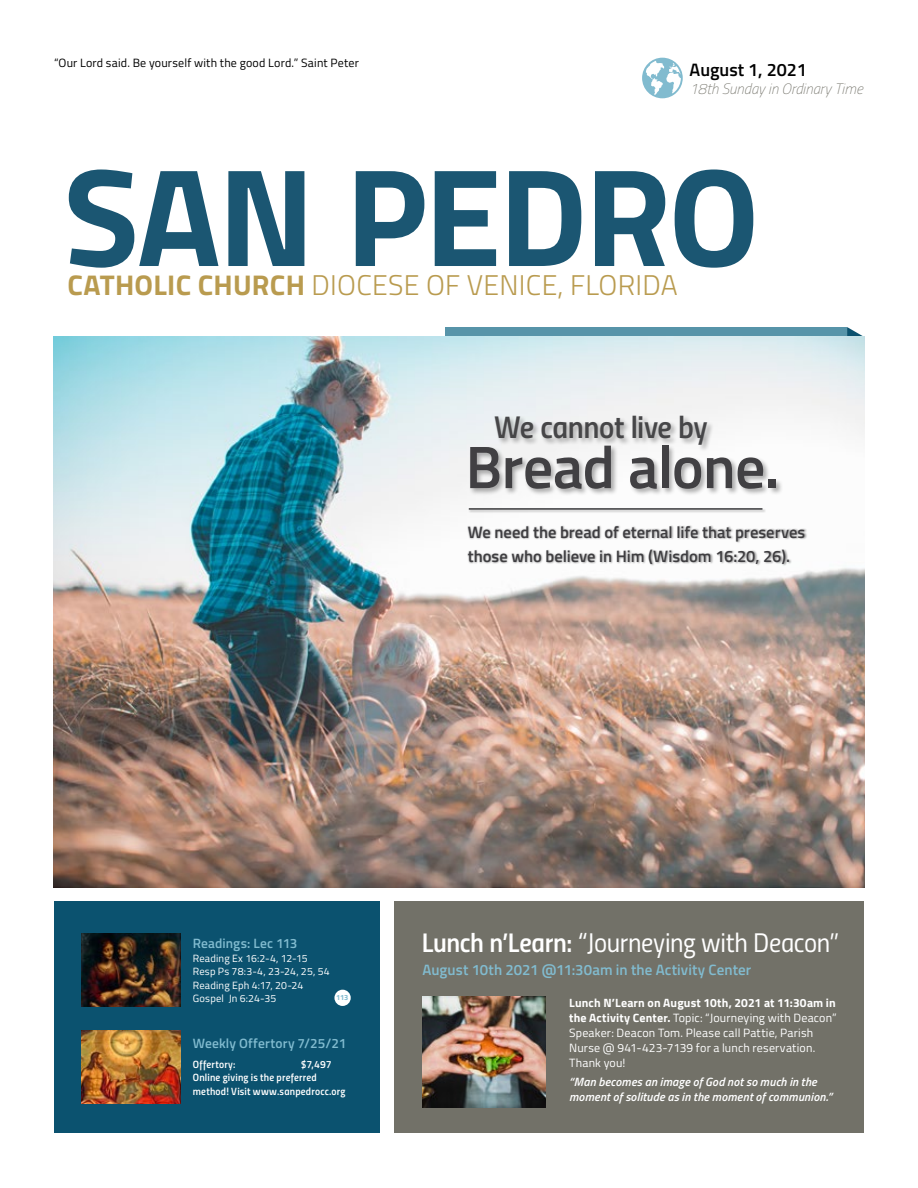
<style>
.page{position:relative;width:918px;height:1188px;background:#fff}
.page>*{position:absolute;margin:0;border:0;box-sizing:border-box;transform-origin:0 0}
.t1{font:700 139.5px "Titillium";letter-spacing:-.02em;color:#1b5672}
.t2{font:600 60px "Titillium";letter-spacing:-.01em;color:#414043}
.t3{font:31.5px "Titillium Semibold Upright";letter-spacing:-.02em;color:#464648}
.t4{font:300 28.5px "Titillium";letter-spacing:.01em;color:#b99b4f}
.t5{font:27px "Titillium Regular Upright";letter-spacing:-.015em;color:#fff}
.t6{font:600 18px "Titillium";color:#000}
.t7{font:600 16.5px/24px "Titillium";color:#3e3d40}
.t8{font:600 15px "Titillium";letter-spacing:.005em;color:#81bbcf}
.t9{font:italic 100 15px "Titillium";color:#727168}
.t10{font:600 13.5px "Titillium";letter-spacing:.01em;color:#81bbcf}
.t11{font:12px/15px "Titillium";letter-spacing:.015em;color:#fff}
.t12{font:italic 600 12px/15px "Titillium";letter-spacing:.015em;color:#fff}
.t13{font:12px "Titillium";letter-spacing:.02em;color:#000}
.t14{font:10.5px/13.5px "Titillium";letter-spacing:.015em;color:#fff}
.t15{font:10.5px/13.5px "Titillium Semibold Upright";letter-spacing:.02em;color:#fff}
.t16{font:700 7.5px "Titillium";color:#81bbcf}
.s1{font-weight:700}
.s2{font-family:"Titillium Semibold Upright"}
.s3{font-family:"Titillium"}
</style>
<div class="page">
<div style="left:54px;top:901px;width:326px;height:231px;background:#0b526f"></div>
<div style="left:394px;top:901px;width:470px;height:231px;background:#727168"></div>
<div style="left:445px;top:327px;width:402px;height:273px;background:#5794a9"></div>
<svg style="left:847px;top:327px;width:17px;height:10px"></svg>
<img style="left:82px;top:1031px;width:98px;height:72px">
<img style="left:422px;top:997px;width:123px;height:110px">
<img style="left:82px;top:934px;width:98px;height:72px">
<img style="left:54px;top:337px;width:810px;height:551px">
<div style="left:469px;top:444px;width:314px;height:52px;background:#000;opacity:.32"></div>
<div style="left:494px;top:415px;width:221px;height:38px;background:#000;opacity:.32"></div>
<div style="left:469px;top:508px;width:297px;height:5px;background:#dcdcdc"></div>
<hr style="left:469px;top:508px;width:293px;height:2px;background:#3b3b3d">
<div style="left:467px;top:525px;width:340px;height:42px;background:#000;opacity:.4"></div>
<div style="left:334px;top:990px;width:17px;height:16px;background:#fff;border-radius:50%"></div>
<svg style="left:642px;top:58px;width:41px;height:40px"></svg>
<p class="t13" style="left:54px;top:54px;width:306px">“Our Lord said. Be yourself with the good Lord.” Saint Peter</p>
<h3 class="t6" style="left:690px;top:56px;width:119px">August 1, 2021</h3>
<p class="t9" style="left:690px;top:78px;width:175px">18th Sunday in Ordinary Time</p>
<h1 class="t1" style="left:64px;top:111px;width:697px">SAN PEDRO</h1>
<h3 class="t4" style="left:68px;top:265px;width:612px"><span class="s1">CATHOLIC CHURCH</span> DIOCESE OF VENICE, FLORIDA</h3>
<h3 class="t3" style="left:494px;top:403px;width:215px">We cannot live by</h3>
<h2 class="t2" style="left:465px;top:422px;width:315px">Bread alone.</h2>
<h3 class="t7" style="left:468px;top:520px;width:339px">We need the bread of eternal life that preserves those who believe in Him (Wisdom 16:20, 26).</h3>
<p class="t10" style="left:193px;top:933px;width:106px">Readings: Lec 113</p>
<p class="t14" style="left:193px;top:951px;width:139px">Reading Ex 16:2-4, 12-15<br>Resp Ps 78:3-4, 23-24, 25, 54<br>Reading Eph 4:17, 20-24<br>Gospel Jn 6:24-35</p>
<p class="t16" style="left:336px;top:992px;width:14px">113</p>
<p class="t10" style="left:193px;top:1033px;width:155px">Weekly Offertory 7/25/21</p>
<p class="t15" style="left:193px;top:1057px;width:44px">Offertory:</p>
<p class="t15" style="left:193px;top:1057px;width:154px;text-indent:108px">$7,497<br>Online giving is the preferred method! Visit www.sanpedrocc.org</p>
<h3 class="t5" style="left:422px;top:923px;width:419px"><span class="s2">Lunch n’Learn:</span> <span class="s3">“</span>Journeying with Deacon”</h3>
<p class="t8" style="left:422px;top:959px;width:330px">August 10th 2021 @11:30am in the Activity Center</p>
<p class="t11" style="left:569px;top:995px;width:269px"><span class="s1">Lunch N’Learn on August 10th, 2021 at 11:30am in the Activity Center.</span> Topic: “Journeying with Deacon” Speaker: Deacon Tom. Please call Pattie, Parish Nurse @ 941-423-7139 for a lunch reservation.<br>Thank you!</p>
<p class="t12" style="left:569px;top:1074px;width:264px">“Man becomes an image of God not so much in the moment of solitude as in the moment of communion.”</p>
</div>
